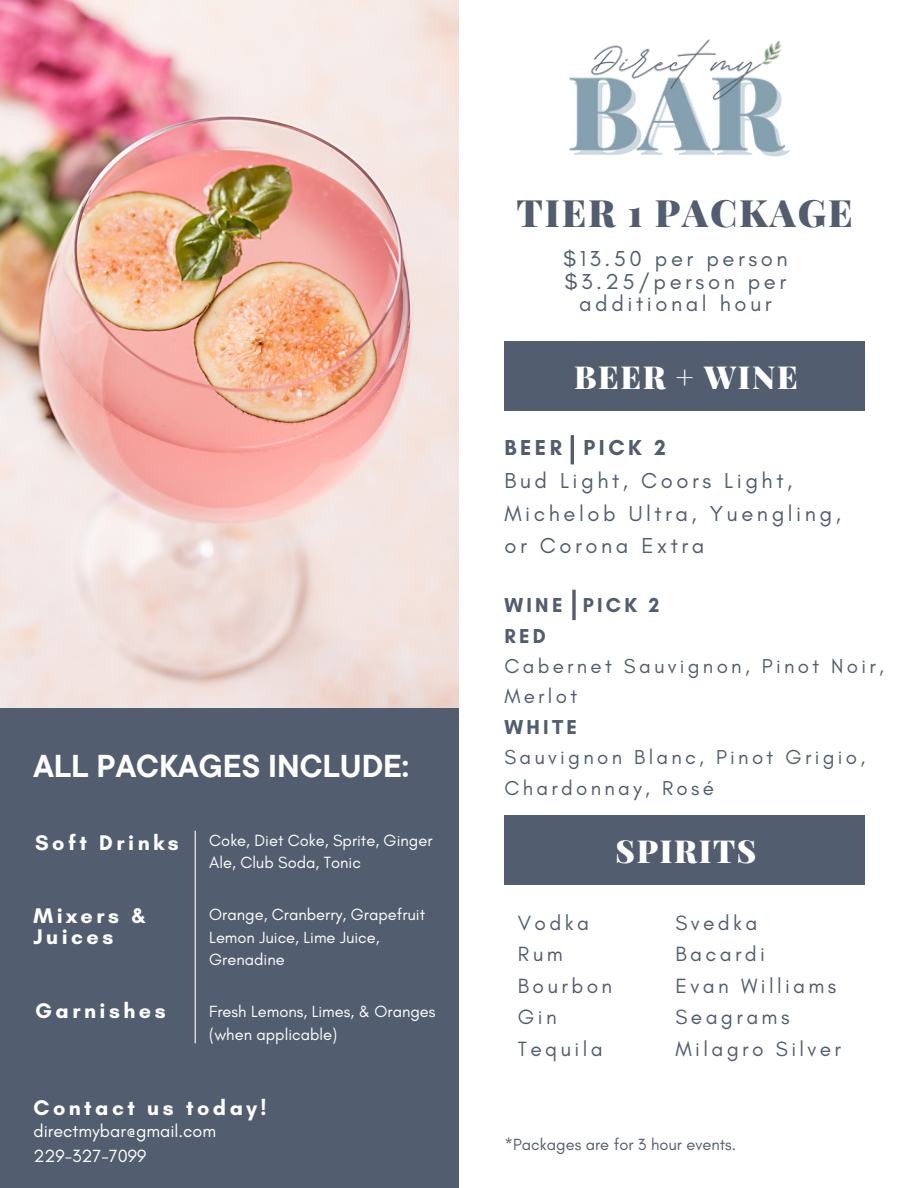
<style>
.page{position:relative;width:918px;height:1188px;background:#fff}
.page>*{position:absolute;margin:0;border:0;box-sizing:border-box;transform-origin:0 0}
.t1{font:900 37.8px "Playfair Display";letter-spacing:.05em;color:#525e6f}
.t2{font:900 31.8px "Playfair Display";letter-spacing:.05em;color:#fff}
.t3{font:700 31.5px "TT Commons Pro";color:#fff}
.t4{font:22.05px/22.5px "Glacial Indifference";letter-spacing:.16em;color:#525e6f;text-align:center}
.t5{font:700 22.05px "Glacial Indifference";letter-spacing:.16em;color:#525e6f}
.t6{font:700 21.6px/21.3px "Glacial Indifference";letter-spacing:.16em;color:#fff}
.t7{font:21px/31.5px "Glacial Indifference";letter-spacing:.16em;color:#525e6f}
.t8{font:20.55px/30.3px "Glacial Indifference";letter-spacing:.16em;color:#525e6f}
.t9{font:700 20.55px/30.3px "Glacial Indifference";letter-spacing:.16em;color:#525e6f}
.t10{font:18px/24.8px "Glacial Indifference";color:#fff}
.t11{font:16.5px/22.5px "Glacial Indifference";color:#fff}
.t12{font:16.5px "Glacial Indifference";color:#525e6f}
</style>
<div class="page">
<img style="left:0;top:0;width:459px;height:708px">
<div style="left:504px;top:341px;width:360px;height:69px;background:#525e6f"></div>
<div style="left:504px;top:816px;width:360px;height:68px;background:#525e6f"></div>
<img style="left:419px;top:0;width:371px;height:246px">
<div style="left:0;top:708px;width:459px;height:480px;background:#525e6f"></div>
<hr style="left:195px;top:831px;width:1px;height:212px;background:#fff">
<hr style="left:571px;top:435px;width:3px;height:29px;background:#525e6f">
<svg style="left:572px;top:590px;width:4px;height:30px"></svg>
<h3 class="t3" style="left:33px;top:745px;width:377px">ALL PACKAGES INCLUDE:</h3>
<h3 class="t6" style="left:35px;top:832px;width:145px">Soft Drinks</h3>
<h3 class="t6" style="left:33px;top:904px;width:114px">Mixers &amp;<br>Juices</h3>
<h3 class="t6" style="left:35px;top:1000px;width:132px">Garnishes</h3>
<p class="t11" style="left:209px;top:829px;width:225px">Coke, Diet Coke, Sprite, Ginger<br>Ale, Club Soda, Tonic</p>
<p class="t11" style="left:209px;top:903px;width:217px">Orange, Cranberry, Grapefruit<br>Lemon Juice, Lime Juice,<br>Grenadine</p>
<p class="t11" style="left:209px;top:1000px;width:228px">Fresh Lemons, Limes, &amp; Oranges (when applicable)</p>
<h3 class="t6" style="left:33px;top:1097px;width:235px">Contact us today!</h3>
<p class="t10" style="left:33px;top:1119px;width:184px">directmybar@gmail.com<br>229-327-7099</p>
<h1 class="t1" style="left:516px;top:186px;width:338px">TIER 1 PACKAGE</h1>
<h3 class="t4" style="left:563px;top:247px;width:226px">$13.50 per person $3.25/person per additional hour</h3>
<h2 class="t2" style="left:574px;top:355px;width:225px">BEER + WINE</h2>
<h3 class="t5" style="left:504px;top:435px;width:163px">BEER PICK 2</h3>
<h3 class="t4" style="left:504px;top:464px;width:338px;line-height:32.7px;text-align:left">Bud Light, Coors Light,<br>Michelob Ultra, Yuengling, or Corona Extra</h3>
<p class="t9" style="left:504px;top:590px;width:157px">WINE PICK 2<br>RED</p>
<p class="t8" style="left:504px;top:651px;width:381px">Cabernet Sauvignon, Pinot Noir,<br>Merlot</p>
<p class="t9" style="left:504px;top:711px;width:74px">WHITE</p>
<p class="t8" style="left:504px;top:742px;width:362px">Sauvignon Blanc, Pinot Grigio,<br>Chardonnay, Rosé</p>
<h2 class="t2" style="left:616px;top:829px;width:142px">SPIRITS</h2>
<p class="t7" style="left:518px;top:907px;width:96px">Vodka<br>Rum<br>Bourbon<br>Gin<br>Tequila</p>
<p class="t7" style="left:675px;top:907px;width:167px">Svedka<br>Bacardi<br>Evan Williams<br>Seagrams<br>Milagro Silver</p>
<p class="t12" style="left:504px;top:1134px;width:233px">*Packages are for 3 hour events.</p>
</div>
